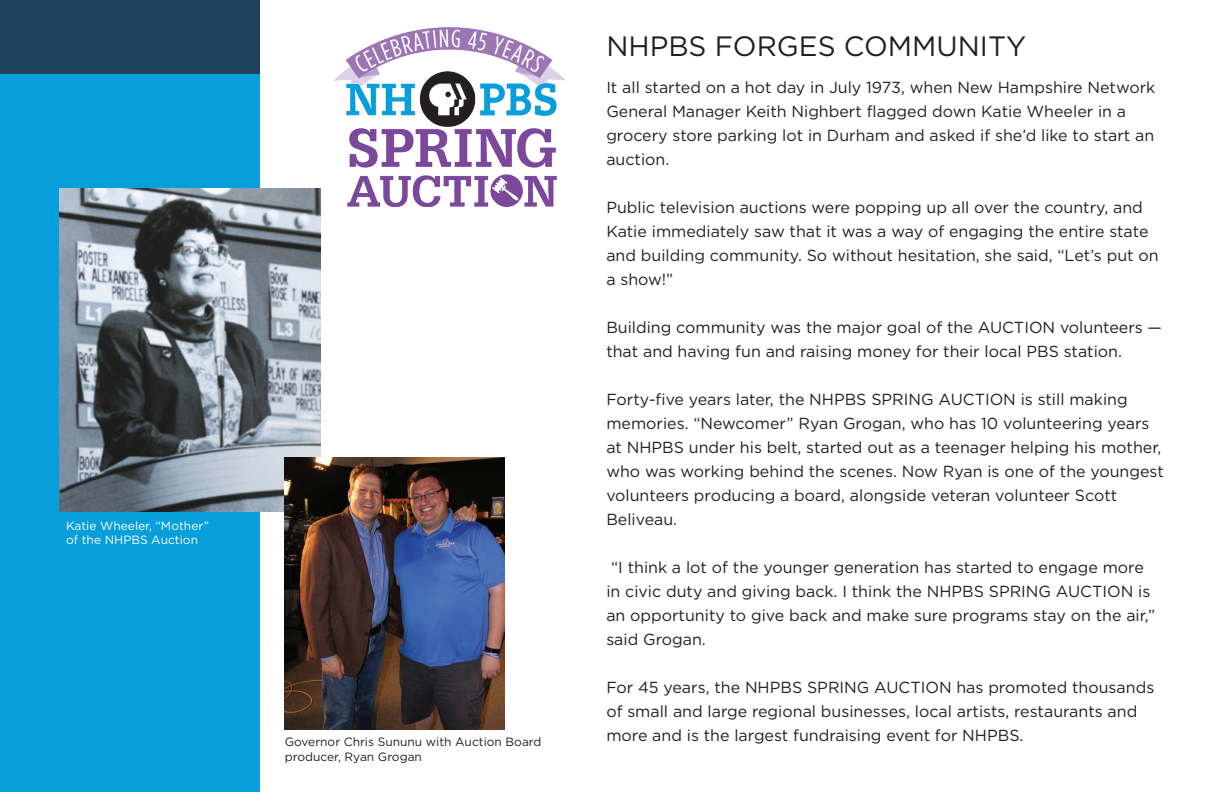
<style>
.page{position:relative;width:1224px;height:792px;background:#fff}
.page>*{position:absolute;margin:0;border:0;box-sizing:border-box;transform-origin:0 0}
.t1{font:28px "Gotham";color:#231f20}
.t2{font:16px/24px "Gotham";color:#231f20}
.t3{font:12px/14.4px "Gotham";color:#231f20}
.t4{font:12px/14.4px "Gotham";color:#fff}
</style>
<div class="page">
<div style="left:0;top:41px;width:260px;height:751px;background:#069edb"></div>
<div style="left:0;top:0;width:260px;height:73px;background:#21425e"></div>
<img style="left:333px;top:27px;width:233px;height:179px">
<img style="left:60px;top:188px;width:261px;height:324px">
<img style="left:285px;top:458px;width:220px;height:272px">
<p class="t4" style="left:66px;top:518px;width:145px">Katie Wheeler, “Mother” of the NHPBS Auction</p>
<p class="t3" style="left:285px;top:735px;width:258px">Governor Chris Sununu with Auction Board producer, Ryan Grogan</p>
<p class="t1" style="left:606px;top:31px;width:421px">NHPBS FORGES COMMUNITY</p>
<p class="t2" style="left:606px;top:75px;width:550px">It all started on a hot day in July 1973, when New Hampshire Network General Manager Keith Nighbert flagged down Katie Wheeler in a grocery store parking lot in Durham and asked if she’d like to start an auction.</p>
<p class="t2" style="left:606px;top:195px;width:554px">Public television auctions were popping up all over the country, and Katie immediately saw that it was a way of engaging the entire state and building community. So without hesitation, she said, “Let’s put on a show!”</p>
<p class="t2" style="left:606px;top:315px;width:557px">Building community was the major goal of the AUCTION volunteers — that and having fun and raising money for their local PBS station.</p>
<p class="t2" style="left:606px;top:387px;width:559px">Forty-five years later, the NHPBS SPRING AUCTION is still making memories. “Newcomer” Ryan Grogan, who has 10 volunteering years at NHPBS under his belt, started out as a teenager helping his mother, who was working behind the scenes. Now Ryan is one of the youngest volunteers producing a board, alongside veteran volunteer Scott Beliveau.</p>
<p class="t2" style="left:606px;top:555px;width:550px">“I think a lot of the younger generation has started to engage more in civic duty and giving back. I think the NHPBS SPRING AUCTION is an opportunity to give back and make sure programs stay on the air,” said Grogan.</p>
<p class="t2" style="left:606px;top:675px;width:549px">For 45 years, the NHPBS SPRING AUCTION has promoted thousands of small and large regional businesses, local artists, restaurants and more and is the largest fundraising event for NHPBS.</p>
</div>
